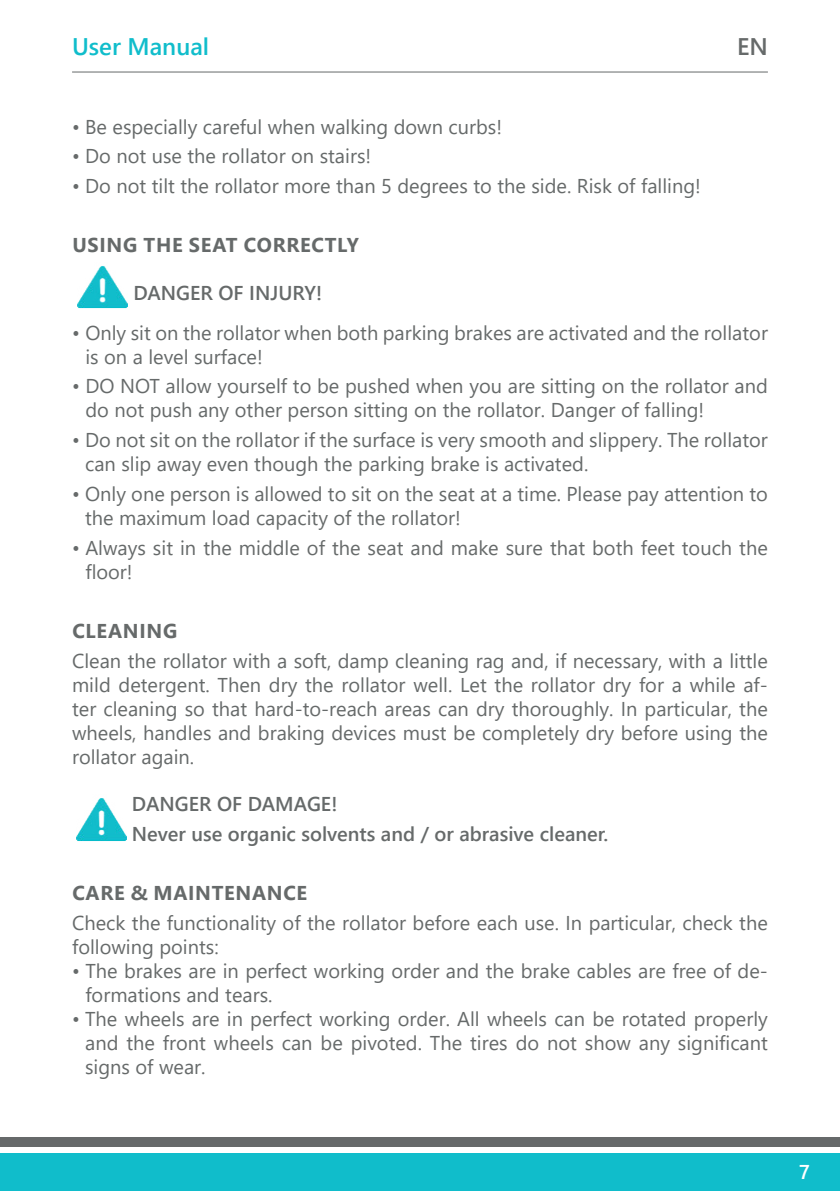
<style>
.page{position:relative;width:840px;height:1191px;background:#fff}
.page>*{position:absolute;margin:0;border:0;box-sizing:border-box;transform-origin:0 0}
.t1{font:600 24px "Segoe UI";color:#10bdcb}
.t2{font:600 24px "Segoe UI";color:#666a6a}
.t3{font:20px/24px "Segoe UI";color:#666a6a;scale:.96 1}
.t4{font:20px/24px "Segoe UI";color:#666a6a;text-align:justify}
.t5{font:600 20px/29.6px "Segoe UI";color:#666a6a}
.t6{font:700 20px "Segoe UI";letter-spacing:.035em;color:#666a6a}
.t7{font:600 20px "Segoe UI";color:#fff}
</style>
<div class="page">
<div style="left:0;top:1153px;width:839px;height:38px;background:#10bdcb"></div>
<div style="left:0;top:1137px;width:839px;height:9px;background:#66696a"></div>
<hr style="left:72px;top:71px;width:695px;height:1px;background:#66696a">
<img style="left:76px;top:798px;width:50px;height:43px">
<img style="left:77px;top:266px;width:51px;height:43px">
<p class="t1" style="left:72px;top:37px;width:138px">User Manual</p>
<p class="t2" style="left:736px;top:37px;width:32px">EN</p>
<p class="t3" style="left:72px;top:116px;width:449px">• Be especially careful when walking down curbs!</p>
<p class="t3" style="left:72px;top:146px;width:313px">• Do not use the rollator on stairs!</p>
<p class="t3" style="left:72px;top:176px;width:656px">• Do not tilt the rollator more than 5 degrees to the side. Risk of falling!</p>
<p class="t6" style="left:72px;top:237px;width:288px">USING THE SEAT CORRECTLY</p>
<p class="t5" style="left:133px;top:280px;width:190px">DANGER OF INJURY!</p>
<p class="t3" style="left:85px;top:322px;width:712px;text-indent:-13px">• Only sit on the rollator when both parking brakes are activated and the rollator is on a level surface!</p>
<p class="t3" style="left:85px;top:376px;width:712px;text-indent:-13px">• DO NOT allow yourself to be pushed when you are sitting on the rollator and do not push any other person sitting on the rollator. Danger of falling!</p>
<p class="t3" style="left:85px;top:430px;width:712px;text-indent:-13px">• Do not sit on the rollator if the surface is very smooth and slippery. The rollator can slip away even though the parking brake is activated.</p>
<p class="t3" style="left:85px;top:483px;width:712px;text-indent:-13px">• Only one person is allowed to sit on the seat at a time. Please pay attention to the maximum load capacity of the rollator!</p>
<p class="t3" style="left:85px;top:537px;width:712px;text-indent:-13px">• Always sit in the middle of the seat and make sure that both feet touch the昀氀oor!</p>
<p class="t6" style="left:72px;top:623px;width:106px">CLEANING</p>
<p class="t4" style="left:72px;top:650px;width:697px">Clean the rollator with a soft, damp cleaning rag and, if necessary, with a little mild detergent. Then dry the rollator well. Let the rollator dry for a while af&shy;ter cleaning so that hard-to-reach areas can dry thoroughly. In particular, the wheels, handles and braking devices must be completely dry before using the rollator again.</p>
<p class="t5" style="left:132px;top:791px;width:477px">DANGER OF DAMAGE!<br>Never use organic solvents and / or abrasive cleaner.</p>
<p class="t6" style="left:72px;top:885px;width:236px">CARE &amp; MAINTENANCE</p>
<p class="t4" style="left:72px;top:912px;width:697px">Check the functionality of the rollator before each use. In particular, check the following points:</p>
<p class="t3" style="left:85px;top:960px;width:712px;text-indent:-13px">• The brakes are in perfect working order and the brake cables are free of de&shy;formations and tears.</p>
<p class="t3" style="left:85px;top:1008px;width:712px;text-align:justify;text-indent:-13px">• The wheels are in perfect working order. All wheels can be rotated properly and the front wheels can be pivoted. The tires do not show any signi昀椀cant signs of wear.</p>
<p class="t7" style="left:798px;top:1163px;width:12px">7</p>
</div>
